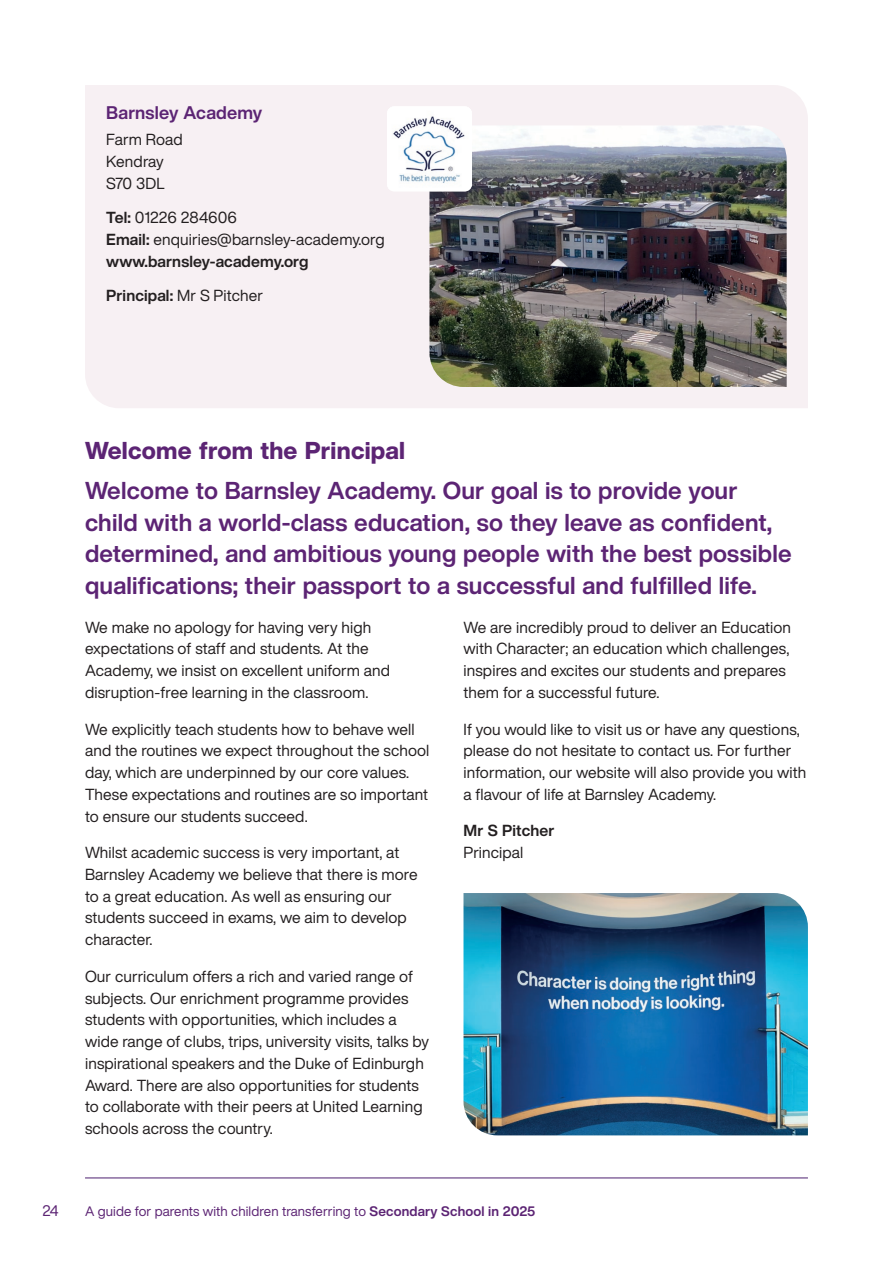
<style>
.page{position:relative;width:893px;height:1263px;background:#fff}
.page>*{position:absolute;margin:0;border:0;box-sizing:border-box;transform-origin:0 0}
.t1{font:700 24px/31.5px "Helvetica Now Display";letter-spacing:.01em;color:#5c2474}
.t2{font:800 24px "Helvetica Now Display";letter-spacing:.01em;color:#5c2474}
.t3{font:700 18px "Helvetica Now Display";letter-spacing:.01em;color:#5c2474}
.t4{font:15.75px/21.8px "Helvetica Now Display";letter-spacing:.01em;color:#231f20}
.t5{font:700 15.75px "Helvetica Now Display";letter-spacing:.01em;color:#231f20}
.t6{font:15px "Helvetica Now Display";color:#5c2474}
.t7{font:13.5px "Helvetica Now Display";letter-spacing:.01em;color:#5c2474}
.s1{font-weight:700}
.s2{font-weight:400}
</style>
<div class="page">
<hr style="left:85px;top:1177px;width:723px;height:1px;background:#4d2070">
<div style="left:85px;top:85px;width:723px;height:323px;background:#f7f0f3"></div>
<img style="left:429px;top:125px;width:358px;height:262px">
<img style="left:387px;top:106px;width:85px;height:85px">
<img style="left:463px;top:893px;width:345px;height:242px">
<p class="t3" style="left:106px;top:100px;width:157px">Barnsley Academy</p>
<p class="t4" style="left:106px;top:129px;width:78px">Farm Road<br>Kendray<br>S70 3DL</p>
<p class="t4" style="left:106px;top:207px;width:280px"><span class="s1">Tel:</span> 01226 284606<br><span class="s1">Email:</span> enquiries@barnsley-academy.org <span class="s1">www.barnsley-academy.org</span></p>
<p class="t5" style="left:106px;top:285px;width:158px">Principal: <span class="s2">Mr S Pitcher</span></p>
<h1 class="t2" style="left:85px;top:434px;width:321px">Welcome from the Principal</h1>
<p class="t1" style="left:85px;top:475px;width:708px">Welcome to Barnsley Academy. Our goal is to provide your child with a world-class education, so they leave as confident, determined, and ambitious young people with the best possible qualifications; their passport to a successful and fulfilled life.</p>
<p class="t4" style="left:85px;top:616px;width:307px">We make no apology for having very high expectations of staff and students. At the Academy, we insist on excellent uniform and disruption-free learning in the classroom.</p>
<p class="t4" style="left:85px;top:718px;width:346px">We explicitly teach students how to behave well and the routines we expect throughout the school day, which are underpinned by our core values.<br>These expectations and routines are so important to ensure our students succeed.</p>
<p class="t4" style="left:85px;top:842px;width:334px">Whilst academic success is very important, at Barnsley Academy we believe that there is more to a great education. As well as ensuring our students succeed in exams, we aim to develop character.</p>
<p class="t4" style="left:85px;top:965px;width:345px">Our curriculum offers a rich and varied range of subjects. Our enrichment programme provides students with opportunities, which includes a wide range of clubs, trips, university visits, talks by inspirational speakers and the Duke of Edinburgh Award. There are also opportunities for students to collaborate with their peers at United Learning schools across the country.</p>
<p class="t4" style="left:463px;top:616px;width:329px">We are incredibly proud to deliver an Education with Character; an education which challenges, inspires and excites our students and prepares them for a successful future.</p>
<p class="t4" style="left:463px;top:718px;width:344px">If you would like to visit us or have any questions, please do not hesitate to contact us. For further information, our website will also provide you with a flavour of life at Barnsley Academy.</p>
<p class="t5" style="left:463px;top:820px;width:93px">Mr S Pitcher</p>
<p class="t4" style="left:463px;top:842px;width:61px">Principal</p>
<p class="t6" style="left:43px;top:1201px;width:18px">24</p>
<p class="t7" style="left:85px;top:1202px;width:452px">A guide for parents with children transferring to <span class="s1">Secondary School in 2025</span></p>
</div>
